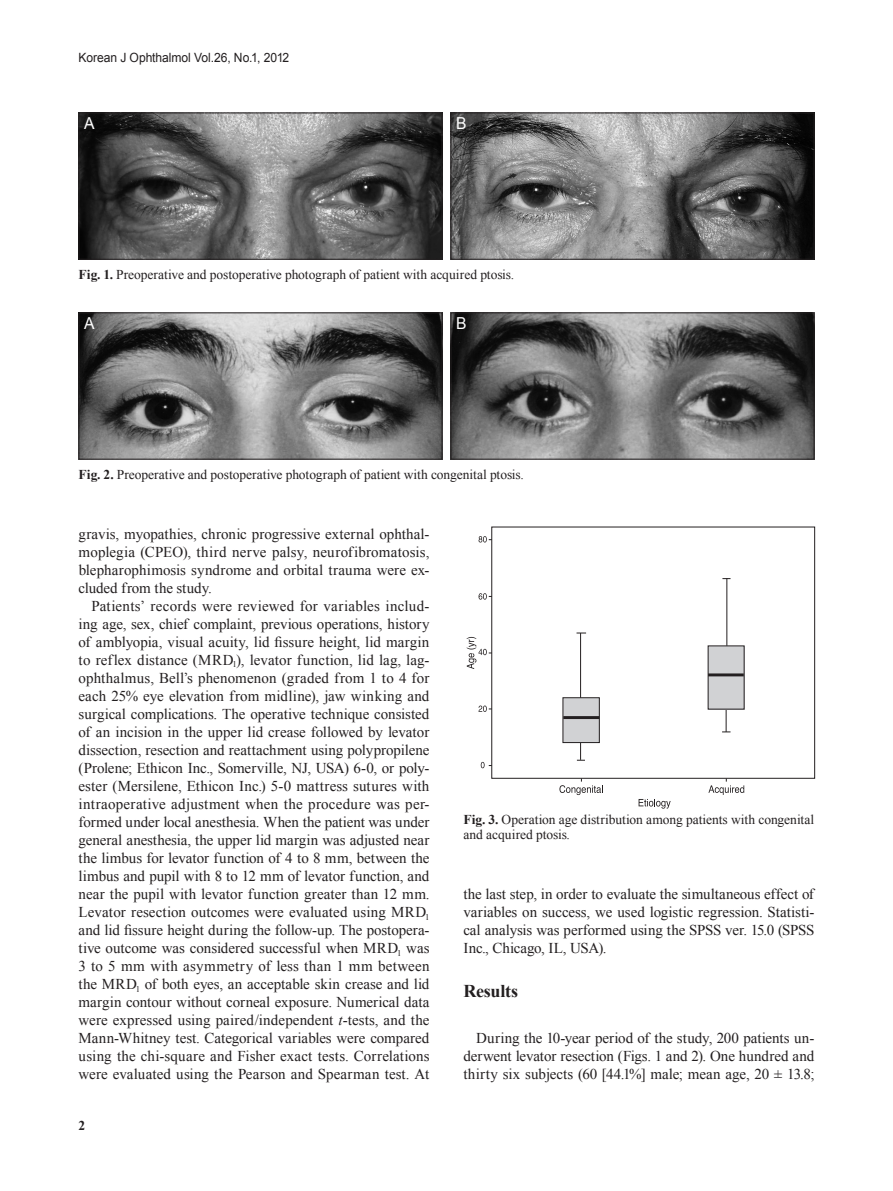
<style>
.page{position:relative;width:893px;height:1191px;background:#fff}
.page>*{position:absolute;margin:0;border:0;box-sizing:border-box;transform-origin:0 0}
.중간제목_0{font:700 18px "Times New Roman";letter-spacing:-.01em;color:#231f20}
.fig_AB{font:16.5px "Arial";color:#fff;scale:.95 1}
.본문{font:15px/18px "Times New Roman";color:#231f20;text-align:justify}
.본문_0{font:15px/18px "Times New Roman";color:#231f20;text-align:justify}
.t1{font:13.5px/15px "Times New Roman";letter-spacing:-.005em;color:#231f20}
.t2{font:700 13.5px "Times New Roman";color:#231f20}
.t3{font:12.75px "Arial";letter-spacing:-.005em;color:#231f20;scale:.95 1}
.s1{font-weight:700}
.s2{font-style:italic}
</style>
<div class="page">
<img style="left:81px;top:115px;width:359px;height:142px">
<div style="left:79px;top:113px;width:363px;height:146px;border:1px solid #231f20"></div>
<img style="left:453px;top:115px;width:359px;height:142px">
<div style="left:451px;top:113px;width:363px;height:146px;border:1px solid #231f20"></div>
<img style="left:81px;top:315px;width:359px;height:142px">
<div style="left:79px;top:313px;width:363px;height:146px;border:1px solid #231f20"></div>
<img style="left:453px;top:315px;width:359px;height:142px">
<div style="left:451px;top:313px;width:363px;height:146px;border:1px solid #231f20"></div>
<div style="left:491px;top:526px;width:324px;height:252px;border:1px solid #231f20"></div>
<svg style="left:639px;top:799px;width:32px;height:9px"></svg>
<svg style="left:479px;top:536px;width:13px;height:6px"></svg>
<svg style="left:479px;top:593px;width:13px;height:6px"></svg>
<svg style="left:467px;top:637px;width:25px;height:32px"></svg>
<svg style="left:478px;top:705px;width:14px;height:7px"></svg>
<svg style="left:559px;top:778px;width:44px;height:17px"></svg>
<svg style="left:708px;top:778px;width:36px;height:17px"></svg>
<svg style="left:481px;top:762px;width:11px;height:6px"></svg>
<hr style="left:580px;top:633px;width:1px;height:64px;background:#231f20">
<svg style="left:577px;top:743px;width:8px;height:18px"></svg>
<div style="left:563px;top:697px;width:36px;height:45px;background:#d1d2d4"></div>
<div style="left:563px;top:697px;width:37px;height:46px;border:1px solid #231f20"></div>
<hr style="left:563px;top:716px;width:36px;height:3px;background:#231f20">
<hr style="left:726px;top:578px;width:1px;height:68px;background:#231f20">
<svg style="left:722px;top:709px;width:8px;height:23px"></svg>
<div style="left:708px;top:646px;width:36px;height:63px;background:#d1d2d4"></div>
<hr style="left:708px;top:673px;width:36px;height:3px;background:#231f20">
<p class="t3" style="left:79px;top:49px;width:223px">Korean J Ophthalmol Vol.26, No.1, 2012</p>
<p class="fig_AB" style="left:84px;top:113px;width:13px">A</p>
<p class="fig_AB" style="left:456px;top:113px;width:13px">B</p>
<p class="t1" style="left:79px;top:267px;width:437px"><span class="s1">Fig. 1.</span> Preoperative and postoperative photograph of patient with acquired ptosis.</p>
<p class="fig_AB" style="left:84px;top:312px;width:13px">A</p>
<p class="fig_AB" style="left:456px;top:312px;width:13px">B</p>
<p class="t1" style="left:79px;top:467px;width:447px"><span class="s1">Fig. 2.</span> Preoperative and postoperative photograph of patient with congenital ptosis.</p>
<p class="본문" style="left:79px;top:524px;width:353px">gravis, myopathies, chronic progressive external ophthal&shy;moplegia (CPEO), third nerve palsy, neurofibromatosis, blepharophimosis syndrome and orbital trauma were ex&shy;cluded from the study.</p>
<p class="본문" style="left:79px;top:596px;width:353px;text-indent:13px">Patients’ records were reviewed for variables includ&shy;ing age, sex, chief complaint, previous operations, history of amblyopia, visual acuity, lid fissure height, lid margin to reflex distance (MRD<sub>1</sub>), levator function, lid lag, lag&shy;ophthalmus, Bell’s phenomenon (graded from 1 to 4 for each 25% eye elevation from midline), jaw winking and surgical complications. The operative technique consisted of an incision in the upper lid crease followed by levator dissection, resection and reattachment using polypropilene (Prolene; Ethicon Inc., Somerville, NJ, USA) 6-0, or poly&shy;ester (Mersilene, Ethicon Inc.) 5-0 mattress sutures with intraoperative adjustment when the procedure was per&shy;formed under local anesthesia. When the patient was under general anesthesia, the upper lid margin was adjusted near the limbus for levator function of 4 to 8 mm, between the limbus and pupil with 8 to 12 mm of levator function, and near the pupil with levator function greater than 12 mm.<br>Levator resection outcomes were evaluated using MRD<sub>1 </sub>and lid fissure height during the follow-up. The postopera&shy;tive outcome was considered successful when MRD<sub>1</sub> was 3 to 5 mm with asymmetry of less than 1 mm between the MRD<sub>1</sub> of both eyes, an acceptable skin crease and lid margin contour without corneal exposure. Numerical data were expressed using paired/independent <span class="s2">t</span>-tests, and the Mann-Whitney test. Categorical variables were compared using the chi-square and Fisher exact tests. Correlations were evaluated using the Pearson and Spearman test. At</p>
<p class="t2" style="left:79px;top:1116px;width:8px">2</p>
<p class="t1" style="left:463px;top:811px;width:352px"><span class="s1">Fig. 3.</span> Operation age distribution among patients with congenital and acquired ptosis.</p>
<p class="본문" style="left:463px;top:884px;width:353px">the last step, in order to evaluate the simultaneous effect of variables on success, we used logistic regression. Statisti&shy;cal analysis was performed using the SPSS ver. 15.0 (SPSS Inc., Chicago, IL, USA).</p>
<p class="중간제목_0" style="left:463px;top:978px;width:56px">Results</p>
<p class="본문_0" style="left:463px;top:1028px;width:353px;text-indent:13px">During the 10-year period of the study, 200 patients un&shy;derwent levator resection (Figs. 1 and 2). One hundred and thirty six subjects (60 [44.1%] male; mean age, 20 ± 13.8;</p>
</div>
